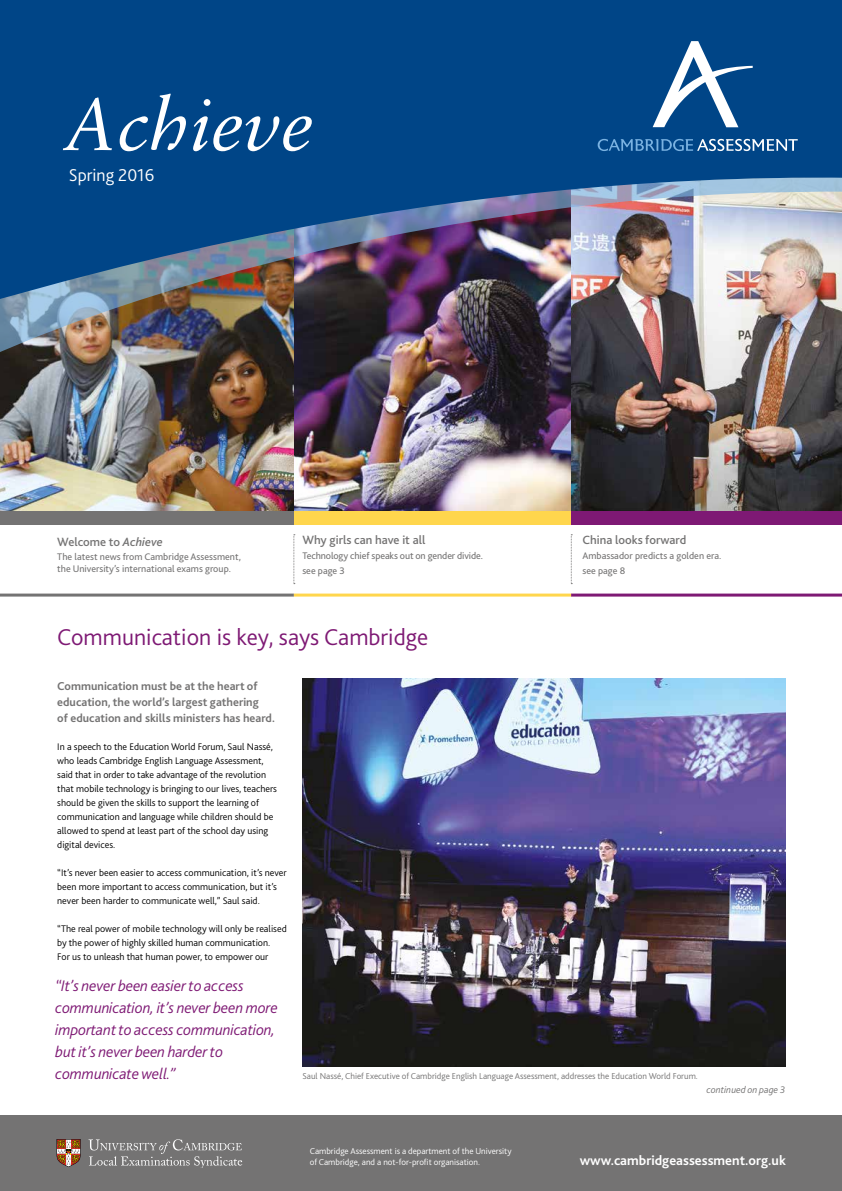
<style>
.page{position:relative;width:842px;height:1191px;background:#fff}
.page>*{position:absolute;margin:0;border:0;box-sizing:border-box;transform-origin:0 0}
.t1{font:italic 74px "Sabon";color:#fff}
.t2{font:300 24px "Bliss 2";color:#7e1974}
.t3{font:300 18px "Bliss 2";color:#fff}
.t4{font:italic 300 16px/22px "Bliss 2";letter-spacing:-.01em;color:#7e1974}
.t5{font:700 14px "Bliss 2";color:#fff}
.t6{font:500 12.5px "Bliss 2";color:#747373}
.t7{font:700 12px/16px "Bliss 2";color:#747373}
.t8{font:300 10px/14px "Bliss 2";color:#000}
.t9{font:10px/14.8px "Bliss 2";color:#747373}
.t10{font:italic 300 10px "Bliss 2";color:#747373}
.t11{font:300 9px "Bliss 2";color:#747373}
.t12{font:300 9px/11px "Bliss 2";color:#fff}
.s1{font-style:italic}
</style>
<div class="page">
<div style="left:0;top:1115px;width:842px;height:76px;background:#747373"></div>
<img style="left:570px;top:356px;width:272px;height:155px">
<img style="left:294px;top:356px;width:276px;height:155px">
<img style="left:0;top:356px;width:294px;height:155px">
<div style="left:570px;top:511px;width:272px;height:14px;background:#7e1974"></div>
<div style="left:293px;top:511px;width:278px;height:14px;background:#ffd64d"></div>
<div style="left:0;top:511px;width:294px;height:14px;background:#747373"></div>
<hr style="left:0;top:593px;width:294px;height:3px;background:#747373">
<hr style="left:294px;top:593px;width:278px;height:3px;background:#ffd64d">
<hr style="left:571px;top:593px;width:271px;height:3px;background:#7e1974">
<svg style="left:294px;top:534px;width:1px;height:50px"></svg>
<svg style="left:571px;top:534px;width:1px;height:50px"></svg>
<img style="left:302px;top:679px;width:483px;height:387px">
<svg style="left:89px;top:1139px;width:153px;height:28px"></svg>
<svg style="left:56px;top:1139px;width:25px;height:28px"></svg>
<img style="left:0;top:301px;width:842px;height:55px">
<img style="left:0;top:0;width:842px;height:301px">
<svg style="left:653px;top:41px;width:100px;height:86px"></svg>
<svg style="left:598px;top:139px;width:200px;height:12px;background:#4379ac"></svg>
<h1 class="t1" style="left:63px;top:82px;width:252px">Achieve</h1>
<h3 class="t3" style="left:69px;top:164px;width:87px">Spring 2016</h3>
<p class="t6" style="left:57px;top:533px;width:107px">Welcome to <span class="s1">Achieve</span></p>
<p class="t9" style="left:57px;top:551px;width:185px;line-height:12px">The latest news from Cambridge Assessment, the University’s international exams group.</p>
<p class="t6" style="left:302px;top:532px;width:125px">Why girls can have it all</p>
<p class="t9" style="left:302px;top:548px;width:182px">Technology chief speaks out on gender divide. see page 3</p>
<h2 class="t2" style="left:57px;top:621px;width:373px">Communication is key, says Cambridge</h2>
<p class="t7" style="left:57px;top:677px;width:219px">Communication must be at the heart of education, the world’s largest gathering<br>of education and skills ministers has heard.</p>
<p class="t8" style="left:57px;top:739px;width:221px">In a speech to the Education World Forum, Saul Nassé, who leads Cambridge English Language Assessment, said that in order to take advantage of the revolution that mobile technology is bringing to our lives, teachers should be given the skills to support the learning of communication and language while children should be allowed to spend at least part of the school day using digital devices.</p>
<p class="t8" style="left:57px;top:865px;width:231px">“It’s never been easier to access communication, it’s never been more important to access communication, but it’s never been harder to communicate well,” Saul said.</p>
<p class="t8" style="left:57px;top:921px;width:231px">“The real power of mobile technology will only be realised by the power of highly skilled human communication.<br>For us to unleash that human power, to empower our</p>
<p class="t6" style="left:582px;top:532px;width:105px">China looks forward</p>
<p class="t9" style="left:582px;top:548px;width:140px">Ambassador predicts a golden era. see page 8</p>
<h3 class="t4" style="left:55px;top:974px;width:224px">“It’s never been easier to access communication, it’s never been more important to access communication, but it’s never been harder to communicate well.”</h3>
<p class="t11" style="left:302px;top:1070px;width:397px">Saul Nassé, Chief Executive of Cambridge English Language Assessment, addresses the Education World Forum.</p>
<p class="t10" style="left:706px;top:1083px;width:80px">continued on page 3</p>
<p class="t12" style="left:310px;top:1145px;width:203px">Cambridge Assessment is a department of the University of Cambridge, and a not-for-profit organisation.</p>
<h3 class="t5" style="left:580px;top:1151px;width:208px">www.cambridgeassessment.org.uk</h3>
</div>
